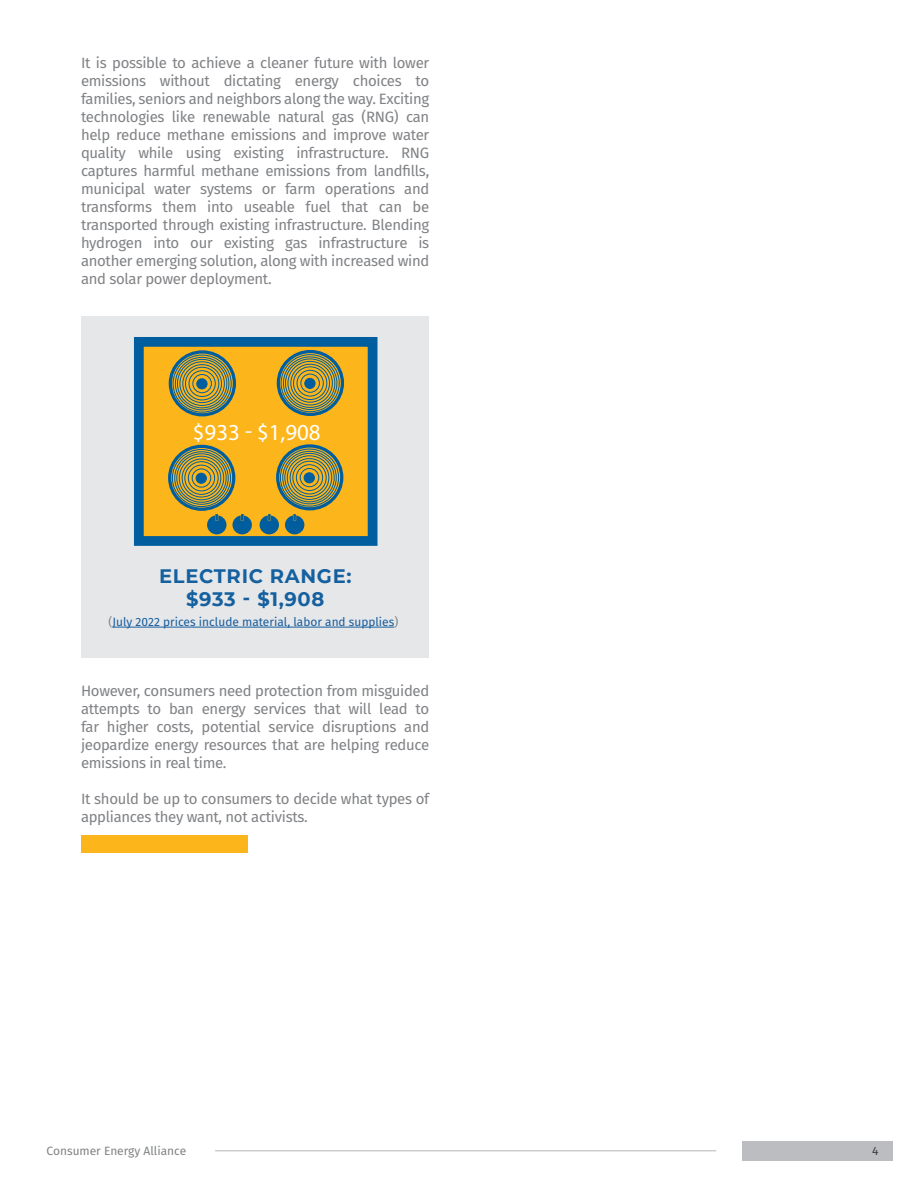
<style>
.page{position:relative;width:918px;height:1188px;background:#fff}
.page>*{position:absolute;margin:0;border:0;box-sizing:border-box;transform-origin:0 0}
.Headline_3{font:22.95px "Myriad Pro";color:#fff}
.Headline_2{font:700 19.5px "Montserrat";letter-spacing:.035em;color:#15609f}
.Body_Text{font:15px/18px "Fira Sans";letter-spacing:-.02em;color:#808285;text-align:justify}
.Body_Text-2{font:12px "Fira Sans";color:#175d9e}
.t1{font:12px "Fira Sans";color:#808285}
.t2{font:12px "Fira Sans";color:#3e3e3f}
.s1{color:#808285}
</style>
<div class="page">
<div style="left:82px;top:835px;width:166px;height:17px;background:#fcb61c"></div>
<div style="left:82px;top:316px;width:347px;height:342px;background:#e6e7e9"></div>
<div style="left:134px;top:337px;width:243px;height:209px;background:#fcb61c;border:10px solid #005e9e"></div>
<div style="left:168px;top:445px;width:67px;height:66px;border:3px solid #005e9e;border-radius:50%"></div>
<svg style="left:172px;top:449px;width:59px;height:58px"></svg>
<div style="left:276px;top:444px;width:67px;height:66px;border:3px solid #005e9e;border-radius:50%"></div>
<svg style="left:280px;top:449px;width:59px;height:58px"></svg>
<div style="left:169px;top:350px;width:67px;height:66px;border:3px solid #005e9e;border-radius:50%"></div>
<svg style="left:173px;top:355px;width:59px;height:58px"></svg>
<div style="left:277px;top:350px;width:67px;height:66px;border:3px solid #005e9e;border-radius:50%"></div>
<svg style="left:281px;top:354px;width:59px;height:58px"></svg>
<div style="left:207px;top:515px;width:19px;height:19px;background:#005e9e;border-radius:50%"></div>
<svg style="left:215px;top:514px;width:3px;height:7px"></svg>
<div style="left:232px;top:515px;width:20px;height:19px;background:#005e9e;border-radius:50%"></div>
<div style="left:260px;top:515px;width:19px;height:19px;background:#005e9e;border-radius:50%"></div>
<svg style="left:268px;top:514px;width:3px;height:7px"></svg>
<div style="left:285px;top:515px;width:19px;height:19px;background:#005e9e;border-radius:50%"></div>
<svg style="left:293px;top:514px;width:3px;height:7px"></svg>
<hr style="left:113px;top:627px;width:281px;height:1px;background:#175d9e">
<div style="left:742px;top:1141px;width:150px;height:20px;background:#bcbdc0"></div>
<hr style="left:215px;top:1150px;width:501px;height:1px;background:#bcbdc0">
<p class="Body_Text" style="left:81px;top:53px;width:350px">It is possible to achieve a cleaner future with lower emissions without dictating energy choices to families, seniors and neighbors along the way. Exciting technologies like renewable natural gas (RNG) can help reduce methane emissions and improve water quality while using existing infrastructure. RNG captures harmful methane emissions from landfills, municipal water systems or farm operations and transforms them into useable fuel that can be transported through existing infrastructure. Blending hydrogen into our existing gas infrastructure is another emerging solution, along with increased wind and solar power deployment.</p>
<p class="Headline_3" style="left:193px;top:418px;width:129px">$933 - $1,908</p>
<p class="Headline_2" style="left:159px;top:562px;width:194px">ELECTRIC RANGE:</p>
<p class="Headline_2" style="left:186px;top:585px;width:140px">$933 - $1,908</p>
<p class="Body_Text-2" style="left:108px;top:613px;width:291px"><span class="s1">(</span>July 2022 prices include material, labor and supplies<span class="s1">)</span></p>
<p class="Body_Text" style="left:81px;top:681px;width:350px">However, consumers need protection from misguided attempts to ban energy services that will lead to far higher costs, potential service disruptions and jeopardize energy resources that are helping reduce emissions in real time.</p>
<p class="Body_Text" style="left:81px;top:789px;width:350px">It should be up to consumers to decide what types of appliances they want, not activists.</p>
<p class="t1" style="left:47px;top:1142px;width:141px">Consumer Energy Alliance</p>
<p class="t2" style="left:872px;top:1142px;width:8px">4</p>
</div>
